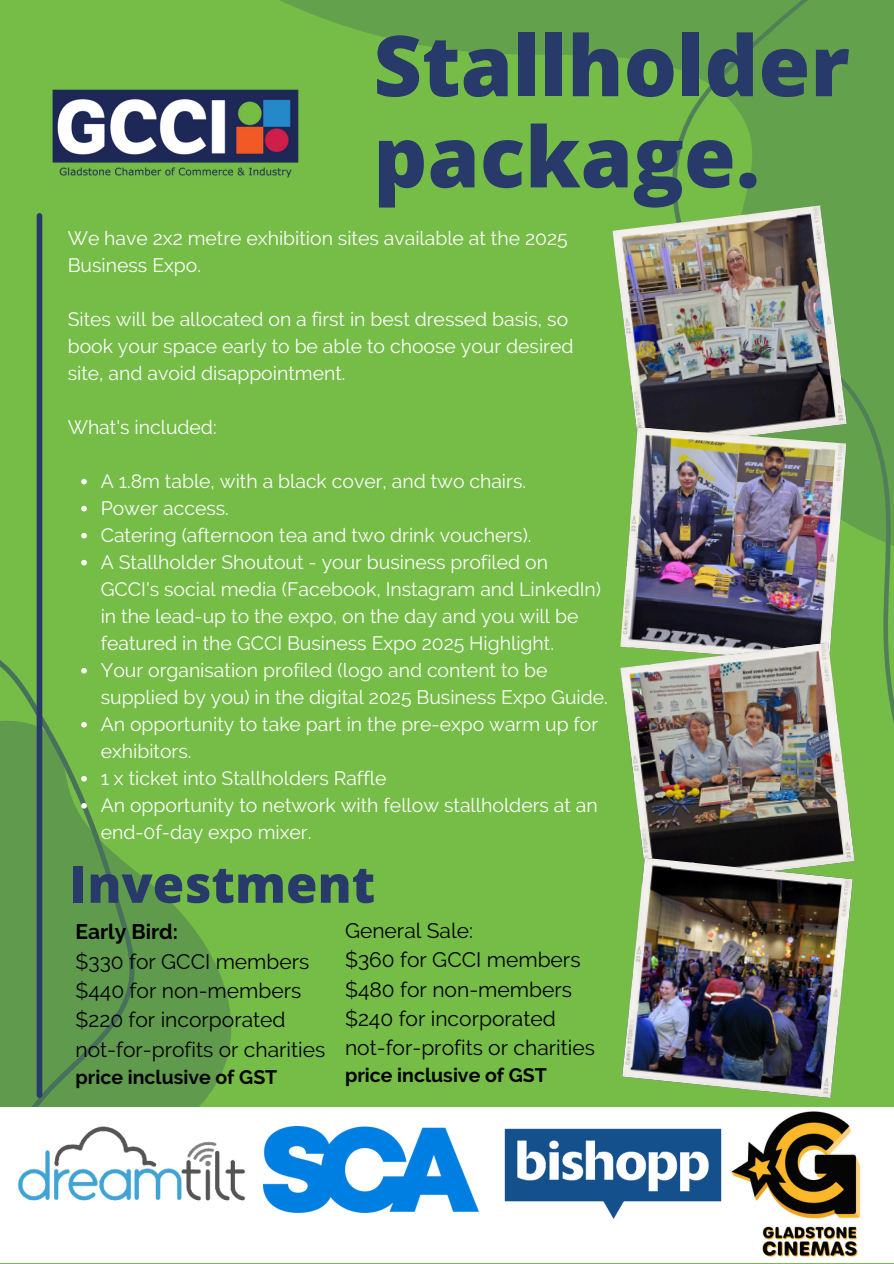
<style>
.page{position:relative;width:894px;height:1264px;background:#fff}
.page>*{position:absolute;margin:0;border:0;box-sizing:border-box;transform-origin:0 0}
.t1{font:800 84px/91.2px "Open Sans";color:#283a6a}
.t2{font:800 51px "Open Sans";color:#283a6a}
.t3{font:21px "Raleway";color:#000}
.t4{font:700 21px "Raleway";color:#000}
.t5{font:700 19.5px "Raleway";color:#000}
.t6{font:19.35px/27px "Raleway";color:#fff}
</style>
<div class="page">
<div style="left:0;top:0;width:893px;height:1263px;background:#75bd47"></div>
<svg style="left:136px;top:872px;width:95px;height:235px;fill:#609a4d"></svg>
<svg style="left:0;top:646px;width:136px;height:461px;fill:#609a4d"></svg>
<svg style="left:280px;top:0;width:378px;height:64px;fill:#64a14c"></svg>
<svg style="left:658px;top:0;width:235px;height:719px;fill:#64a14c"></svg>
<img style="left:52px;top:89px;width:247px;height:89px">
<div style="left:0;top:1107px;width:893px;height:155px;background:#fff"></div>
<div style="left:37px;top:216px;width:5px;height:879px;background:#283a6a"></div>
<svg style="left:81px;top:479px;width:6px;height:5px"></svg>
<svg style="left:81px;top:506px;width:6px;height:5px"></svg>
<svg style="left:81px;top:533px;width:6px;height:5px"></svg>
<svg style="left:81px;top:560px;width:6px;height:5px"></svg>
<svg style="left:81px;top:668px;width:6px;height:5px"></svg>
<svg style="left:81px;top:722px;width:6px;height:5px"></svg>
<svg style="left:81px;top:776px;width:6px;height:5px"></svg>
<svg style="left:81px;top:803px;width:6px;height:5px"></svg>
<img style="left:612px;top:205px;width:234px;height:244px">
<img style="left:620px;top:427px;width:225px;height:215px">
<img style="left:620px;top:642px;width:234px;height:244px">
<img style="left:622px;top:857px;width:230px;height:240px">
<img style="left:504px;top:1128px;width:218px;height:91px">
<img style="left:263px;top:1126px;width:215px;height:86px">
<img style="left:17px;top:1126px;width:229px;height:75px">
<img style="left:731px;top:1111px;width:130px;height:146px">
<p class="t1" style="left:373px;top:18px;width:477px">Stallholder package.</p>
<h1 class="t6" style="left:68px;top:224px;width:501px">We have 2x2 metre exhibition sites available at the 2025<br>Business Expo.</h1>
<p class="t6" style="left:68px;top:305px;width:507px">Sites will be allocated on a first in best dressed basis, so book your space early to be able to choose your desired site, and avoid disappointment.</p>
<p class="t6" style="left:68px;top:413px;width:150px">What's included:</p>
<p class="t6" style="left:101px;top:467px;width:427px">A 1.8m table, with a black cover, and two chairs.</p>
<p class="t6" style="left:101px;top:494px;width:130px">Power access.</p>
<p class="t6" style="left:101px;top:521px;width:432px">Catering (afternoon tea and two drink vouchers).</p>
<p class="t6" style="left:101px;top:548px;width:501px">A Stallholder Shoutout - your business profiled on GCCI's social media (Facebook, Instagram and LinkedIn) in the lead-up to the expo, on the day and you will be featured in the GCCI Business Expo 2025 Highlight.</p>
<p class="t6" style="left:101px;top:656px;width:508px">Your organisation profiled (logo and content to be supplied by you) in the digital 2025 Business Expo Guide.</p>
<p class="t6" style="left:101px;top:710px;width:499px">An opportunity to take part in the pre-expo warm up for exhibitors.</p>
<p class="t6" style="left:101px;top:764px;width:287px">1 x ticket into Stallholders Raffle</p>
<p class="t6" style="left:101px;top:791px;width:498px">An opportunity to network with fellow stallholders at an end-0f-day expo mixer.</p>
<p class="t2" style="left:70px;top:848px;width:307px">Investment</p>
<p class="t4" style="left:75px;top:919px;width:104px">Early Bird:</p>
<p class="t3" style="left:75px;top:949px;width:235px">$330 for GCCI members</p>
<p class="t3" style="left:75px;top:978px;width:227px">$440 for non-members</p>
<p class="t3" style="left:75px;top:1007px;width:212px">$220 for incorporated</p>
<p class="t3" style="left:75px;top:1036px;width:251px">not-for-profits or charities</p>
<p class="t5" style="left:75px;top:1065px;width:203px">price inclusive of GST</p>
<p class="t3" style="left:345px;top:918px;width:129px">General Sale:</p>
<p class="t3" style="left:345px;top:947px;width:237px">$360 for GCCI members</p>
<p class="t3" style="left:345px;top:976px;width:228px">$480 for non-members</p>
<p class="t3" style="left:345px;top:1006px;width:212px">$240 for incorporated</p>
<p class="t3" style="left:345px;top:1035px;width:251px">not-for-profits or charities</p>
<p class="t5" style="left:345px;top:1063px;width:203px">price inclusive of GST</p>
</div>
